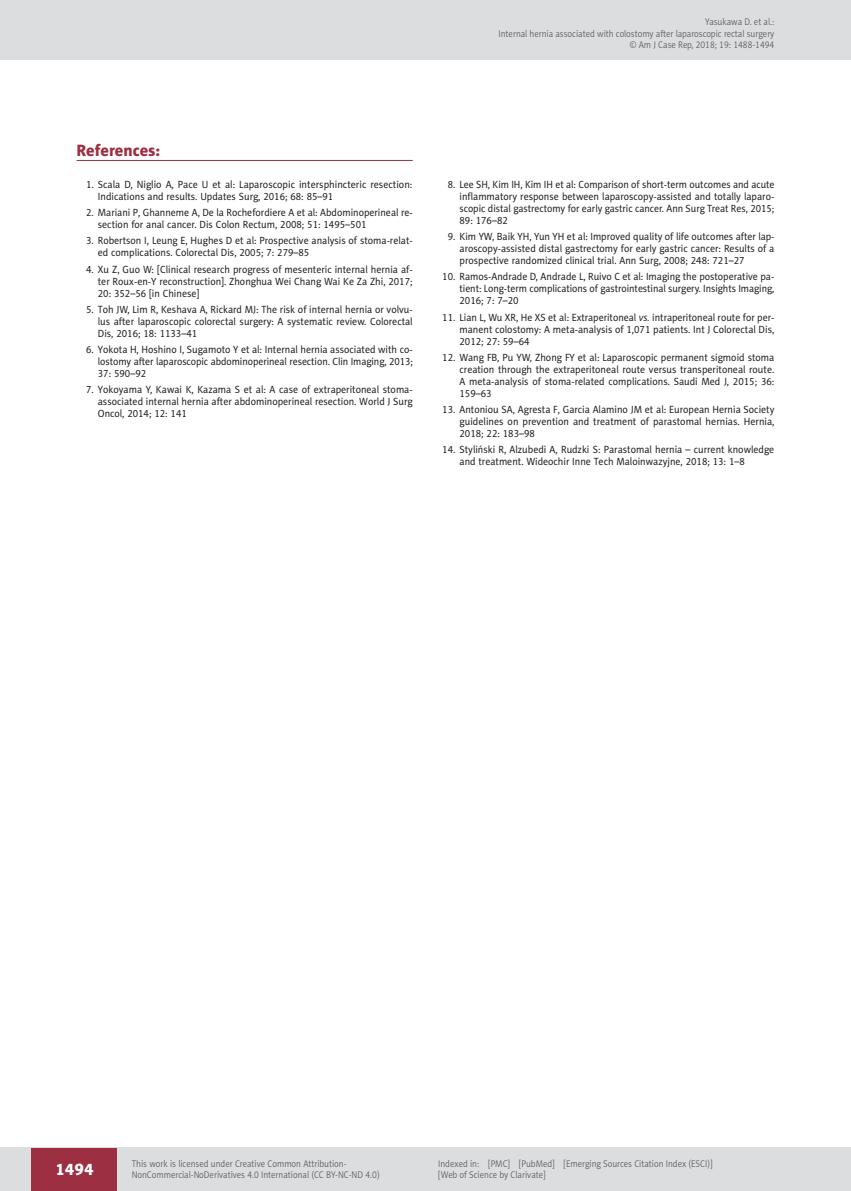
<style>
.page{position:relative;width:851px;height:1191px;background:#fff}
.page>*{position:absolute;margin:0;border:0;box-sizing:border-box;transform-origin:0 0}
.AJCR_Referencje_Tytu{font:16.5px "Naomi Sans EFN Heavy";color:#9d2f42}
.t1{font:16.5px "Naomi Sans EFN Heavy";color:#fff}
.AJCR_Referencje_punk{font:10.5px/12px "Naomi Sans EFN";color:#231f20;text-align:justify;scale:.95 1}
.AJCR_Referencje_punk-2{font:10.5px/12px "Naomi Sans EFN";color:#231f20;text-align:justify;scale:.94 1}
.t2{font:9.75px/11.2px "Naomi Sans EFN Light";color:#57585a;scale:.9 1}
.s1{font-style:italic}
</style>
<div class="page">
<hr style="left:77px;top:160px;width:335px;height:1px;background:#9d2f42">
<div style="left:0;top:1148px;width:850px;height:43px;background:#dcdddf"></div>
<div style="left:32px;top:1147px;width:85px;height:43px;background:#9d2f42"></div>
<div style="left:0;top:0;width:850px;height:60px;background:#dcdddf"></div>
<p class="t2" style="left:498px;top:16px;width:308px;text-align:right">Yasukawa D. et al.:<br>Internal hernia associated with colostomy after laparoscopic rectal surgery © Am J Case Rep, 2018; 19: 1488-1494</p>
<p class="AJCR_Referencje_Tytu" style="left:77px;top:140px;width:85px">References:</p>
<p class="AJCR_Referencje_punk" style="left:98px;top:178px;width:332px;text-indent:-12px">1. Scala D, Niglio A, Pace U et al: Laparoscopic intersphincteric resection:<br>Indications and results. Updates Surg, 2016; 68: 85–91</p>
<p class="AJCR_Referencje_punk" style="left:98px;top:207px;width:333px;text-indent:-12px">2. Mariani P, Ghanneme A, De la Rochefordiere A et al: Abdominoperineal re&shy;section for anal cancer. Dis Colon Rectum, 2008; 51: 1495–501</p>
<p class="AJCR_Referencje_punk" style="left:98px;top:235px;width:333px;text-indent:-12px">3. Robertson I, Leung E, Hughes D et al: Prospective analysis of stoma-relat&shy;ed complications. Colorectal Dis, 2005; 7: 279–85</p>
<p class="AJCR_Referencje_punk" style="left:98px;top:263px;width:333px;text-indent:-12px">4. Xu Z, Guo W: [Clinical research progress of mesenteric internal hernia af&shy;ter Roux-en-Y reconstruction]. Zhonghua Wei Chang Wai Ke Za Zhi, 2017; 20: 352–56 [in Chinese]</p>
<p class="AJCR_Referencje_punk" style="left:98px;top:303px;width:333px;text-indent:-12px">5. Toh JW, Lim R, Keshava A, Rickard MJ: The risk of internal hernia or volvu&shy;lus after laparoscopic colorectal surgery: A systematic review. Colorectal Dis, 2016; 18: 1133–41</p>
<p class="AJCR_Referencje_punk" style="left:98px;top:344px;width:333px;text-indent:-12px">6. Yokota H, Hoshino I, Sugamoto Y et al: Internal hernia associated with co&shy;lostomy after laparoscopic abdominoperineal resection. Clin Imaging, 2013; 37: 590–92</p>
<p class="AJCR_Referencje_punk" style="left:98px;top:384px;width:333px;text-indent:-12px">7. Yokoyama Y, Kawai K, Kazama S et al: A case of extraperitoneal stoma&shy;associated internal hernia after abdominoperineal resection. World J Surg Oncol, 2014; 12: 141</p>
<p class="AJCR_Referencje_punk-2" style="left:459px;top:178px;width:336px;text-indent:-12px">8. Lee SH, Kim IH, Kim IH et al: Comparison of short-term outcomes and acute inflammatory response between laparoscopy-assisted and totally laparo&shy;scopic distal gastrectomy for early gastric cancer. Ann Surg Treat Res, 2015; 89: 176–82</p>
<p class="AJCR_Referencje_punk" style="left:459px;top:231px;width:333px;text-indent:-12px">9. Kim YW, Baik YH, Yun YH et al: Improved quality of life outcomes after lap&shy;aroscopy-assisted distal gastrectomy for early gastric cancer: Results of a prospective randomized clinical trial. Ann Surg, 2008; 248: 721–27</p>
<p class="AJCR_Referencje_punk" style="left:459px;top:271px;width:333px;text-indent:-17px">10. Ramos-Andrade D, Andrade L, Ruivo C et al: Imaging the postoperative pa&shy;tient: Long-term complications of gastrointestinal surgery. Insights Imaging, 2016; 7: 7–20</p>
<p class="AJCR_Referencje_punk" style="left:459px;top:311px;width:333px;text-indent:-17px">11. Lian L, Wu XR, He XS et al: Extraperitoneal <span class="s1">vs.</span> intraperitoneal route for per&shy;manent colostomy: A meta-analysis of 1,071 patients. Int J Colorectal Dis, 2012; 27: 59–64</p>
<p class="AJCR_Referencje_punk" style="left:459px;top:351px;width:333px;text-indent:-17px">12. Wang FB, Pu YW, Zhong FY et al: Laparoscopic permanent sigmoid stoma creation through the extraperitoneal route versus transperitoneal route.<br>A meta-analysis of stoma-related complications. Saudi Med J, 2015; 36:<br>159–63</p>
<p class="AJCR_Referencje_punk" style="left:459px;top:404px;width:333px;text-indent:-17px">13. Antoniou SA, Agresta F, Garcia Alamino JM et al: European Hernia Society guidelines on prevention and treatment of parastomal hernias. Hernia, 2018; 22: 183–98</p>
<p class="AJCR_Referencje_punk" style="left:459px;top:444px;width:333px;text-indent:-17px">14. Styliński R, Alzubedi A, Rudzki S: Parastomal hernia – current knowledge and treatment. Wideochir Inne Tech Maloinwazyjne, 2018; 13: 1–8</p>
<h1 class="t1" style="left:55px;top:1159px;width:40px">1494</h1>
<p class="t2" style="left:132px;top:1158px;width:277px">This work is licensed under Creative Common Attribution-<br>NonCommercial-NoDerivatives 4.0 International (CC BY-NC-ND 4.0)</p>
<p class="t2" style="left:438px;top:1158px;width:306px">Indexed in: [PMC] [PubMed] [Emerging Sources Citation Index (ESCI)] [Web of Science by Clarivate]</p>
</div>
